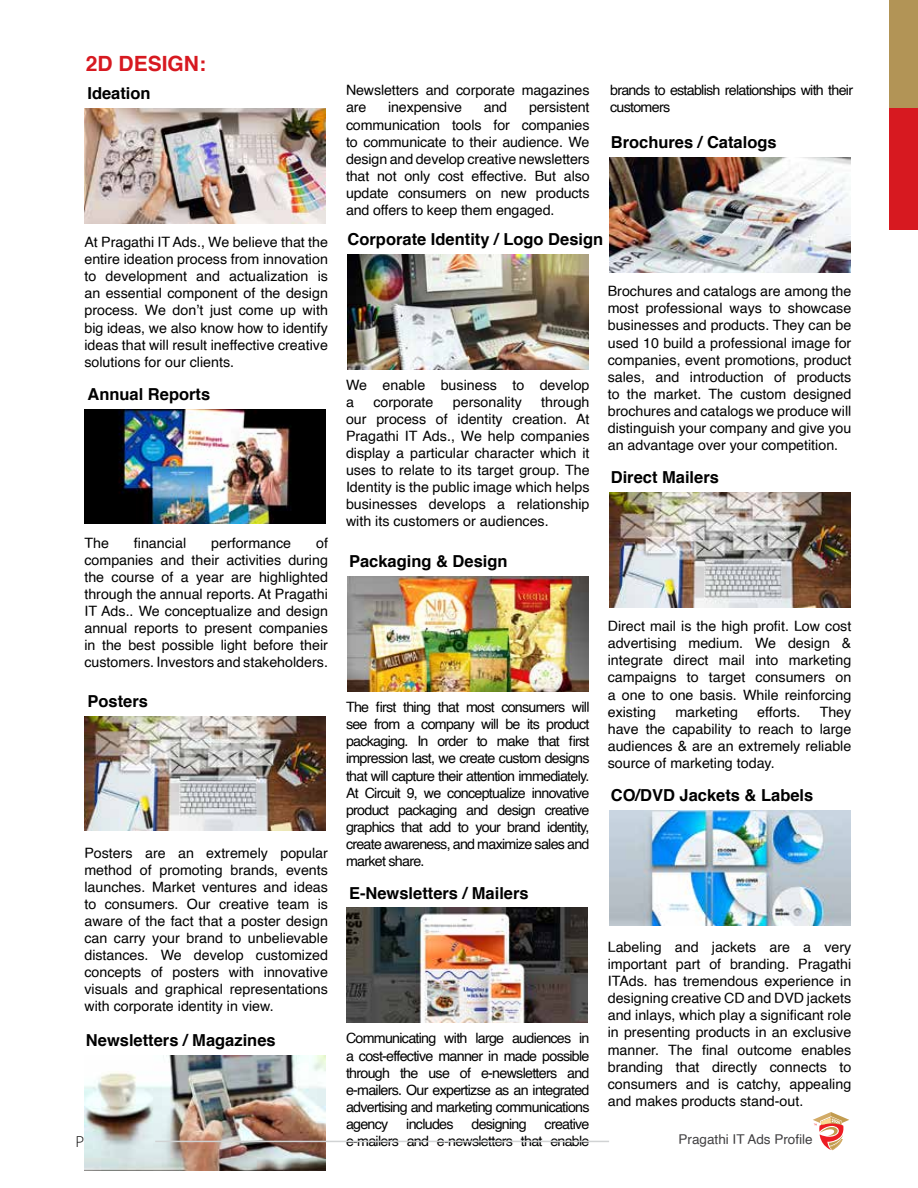
<style>
.page{position:relative;width:918px;height:1188px;background:#fff}
.page>*{position:absolute;margin:0;border:0;box-sizing:border-box;transform-origin:0 0}
.t1{font:700 21px "Helvetica";color:#d71920}
.t2{font:700 16.5px "Helvetica";color:#000}
.t3{font:14.25px/17.1px "Helvetica";color:#000;text-align:justify}
.t4{font:14.25px/17.1px "Helvetica";letter-spacing:-.05em;color:#000;text-align:right}
.t5{font:13.5px "Helvetica";color:#414042}
</style>
<div class="page">
<img style="left:84px;top:109px;width:242px;height:114px">
<img style="left:84px;top:409px;width:242px;height:115px">
<img style="left:84px;top:716px;width:242px;height:115px">
<img style="left:346px;top:908px;width:241px;height:115px">
<img style="left:348px;top:254px;width:241px;height:115px">
<img style="left:84px;top:1056px;width:242px;height:115px">
<img style="left:348px;top:577px;width:241px;height:115px">
<img style="left:609px;top:158px;width:241px;height:115px">
<img style="left:609px;top:493px;width:241px;height:115px">
<img style="left:609px;top:811px;width:241px;height:114px">
<div style="left:889px;top:0;width:29px;height:115px;background:#b29456"></div>
<div style="left:889px;top:108px;width:29px;height:121px;background:#d71920"></div>
<hr style="left:155px;top:1141px;width:454px;height:1px;background:#d1d3d4">
<svg style="left:813px;top:1112px;width:36px;height:38px"></svg>
<h1 class="t1" style="left:86px;top:47px;width:122px">2D DESIGN:</h1>
<p class="t2" style="left:87px;top:80px;width:65px">Ideation</p>
<p class="t3" style="left:84px;top:234px;width:245px">At Pragathi IT Ads., We believe that the entire ideation process from innovation to development and actualization is an essential component of the design process. We don’t just come up with big ideas, we also know how to identify ideas that will result ineffective creative solutions for our clients.</p>
<p class="t2" style="left:87px;top:381px;width:124px">Annual Reports</p>
<p class="t3" style="left:84px;top:534px;width:245px;text-indent:232px">of companies and their activities during the course of a year are highlighted through the annual reports. At Pragathi IT Ads.. We conceptualize and design annual reports to present companies in the best possible light before their customers. Investors and stakeholders.</p>
<p class="t3" style="left:84px;top:534px;width:26px">The</p>
<p class="t3" style="left:134px;top:534px;width:54px">financial</p>
<p class="t3" style="left:211px;top:534px;width:81px">performance</p>
<p class="t2" style="left:87px;top:688px;width:62px">Posters</p>
<p class="t3" style="left:84px;top:844px;width:245px">Posters are an extremely popular method of promoting brands, events launches. Market ventures and ideas to consumers. Our creative team is aware of the fact that a poster design can carry your brand to unbelievable distances. We develop customized concepts of posters with innovative visuals and graphical representations with corporate identity in view.</p>
<p class="t2" style="left:86px;top:1027px;width:191px">Newsletters / Magazines</p>
<p class="t3" style="left:346px;top:82px;width:245px">Newsletters and corporate magazines are</p>
<p class="t3" style="left:388px;top:99px;width:75px">inexpensive</p>
<p class="t3" style="left:484px;top:99px;width:25px">and</p>
<p class="t3" style="left:346px;top:99px;width:245px;text-indent:183px">persistent communication tools for companies to communicate to their audience. We design and develop creative newsletters that not only cost effective. But also update consumers on new products and offers to keep them engaged.</p>
<p class="t2" style="left:348px;top:226px;width:257px">Corporate Identity / Logo Design</p>
<p class="t4" style="left:610px;top:82px;width:244px;text-align:left">brands to establish relationships with their customers</p>
<p class="t2" style="left:611px;top:129px;width:167px">Brochures / Catalogs</p>
<p class="t3" style="left:346px;top:377px;width:245px">We enable business to develop a</p>
<p class="t3" style="left:346px;top:394px;width:245px;text-indent:195px">through our process of identity creation. At Pragathi IT Ads., We help companies display a particular character which it uses to relate to its target group. The Identity is the public image which helps businesses develops a relationship with its customers or audiences.</p>
<p class="t3" style="left:373px;top:394px;width:62px">corporate</p>
<p class="t3" style="left:453px;top:394px;width:70px">personality</p>
<p class="t2" style="left:349px;top:548px;width:160px">Packaging &amp; Design</p>
<p class="t3" style="left:608px;top:283px;width:245px">Brochures and catalogs are among the most professional ways to showcase businesses and products. They can be used 10 build a professional image for companies, event promotions, product sales, and introduction of products to the market. The custom designed brochures and catalogs we produce will distinguish your company and give you an advantage over your competition.</p>
<p class="t2" style="left:611px;top:464px;width:110px">Direct Mailers</p>
<p class="t3" style="left:346px;top:699px;width:245px">The first thing that most consumers will see from a company will be its product packaging. In order to make that first impression last, we create custom designs that will capture their attention immediately.<br>At Circuit 9, we conceptualize innovative product packaging and design creative graphics that add to your brand identity, create awareness, and maximize sales and market share.</p>
<p class="t2" style="left:349px;top:880px;width:181px">E-Newsletters / Mailers</p>
<p class="t3" style="left:346px;top:1030px;width:245px">Communicating with large audiences in a cost-effective manner in made possible through the use of e-newsletters and e-mailers. Our expertizse as an integrated advertising and marketing communications agency</p>
<p class="t4" style="left:406px;top:1116px;width:49px">includes</p>
<p class="t4" style="left:471px;top:1116px;width:57px">designing</p>
<p class="t4" style="left:346px;top:1116px;width:245px">creative<br>e-mailers and e-newsletters that enable</p>
<p class="t3" style="left:608px;top:618px;width:245px">Direct mail is the high profit. Low cost advertising medium. We design &amp; integrate direct mail into marketing campaigns to target consumers on a one to one basis. While reinforcing existing</p>
<p class="t3" style="left:675px;top:704px;width:64px">marketing</p>
<p class="t3" style="left:757px;top:704px;width:45px">efforts.</p>
<p class="t3" style="left:608px;top:704px;width:245px;text-indent:212px">They have the capability to reach to large audiences &amp; are an extremely reliable source of marketing today.</p>
<p class="t2" style="left:611px;top:782px;width:204px">CO/DVD Jackets &amp; Labels</p>
<p class="t3" style="left:608px;top:939px;width:245px">Labeling and jackets are a very important part of branding. Pragathi ITAds. has tremendous experience in designing creative CD and DVD jackets and inlays, which play a significant role in presenting products in an exclusive manner. The final outcome enables branding that directly connects to consumers and is catchy, appealing and makes products stand-out.</p>
<p class="t5" style="left:679px;top:1129px;width:136px">Pragathi IT Ads Profile</p>
</div>
